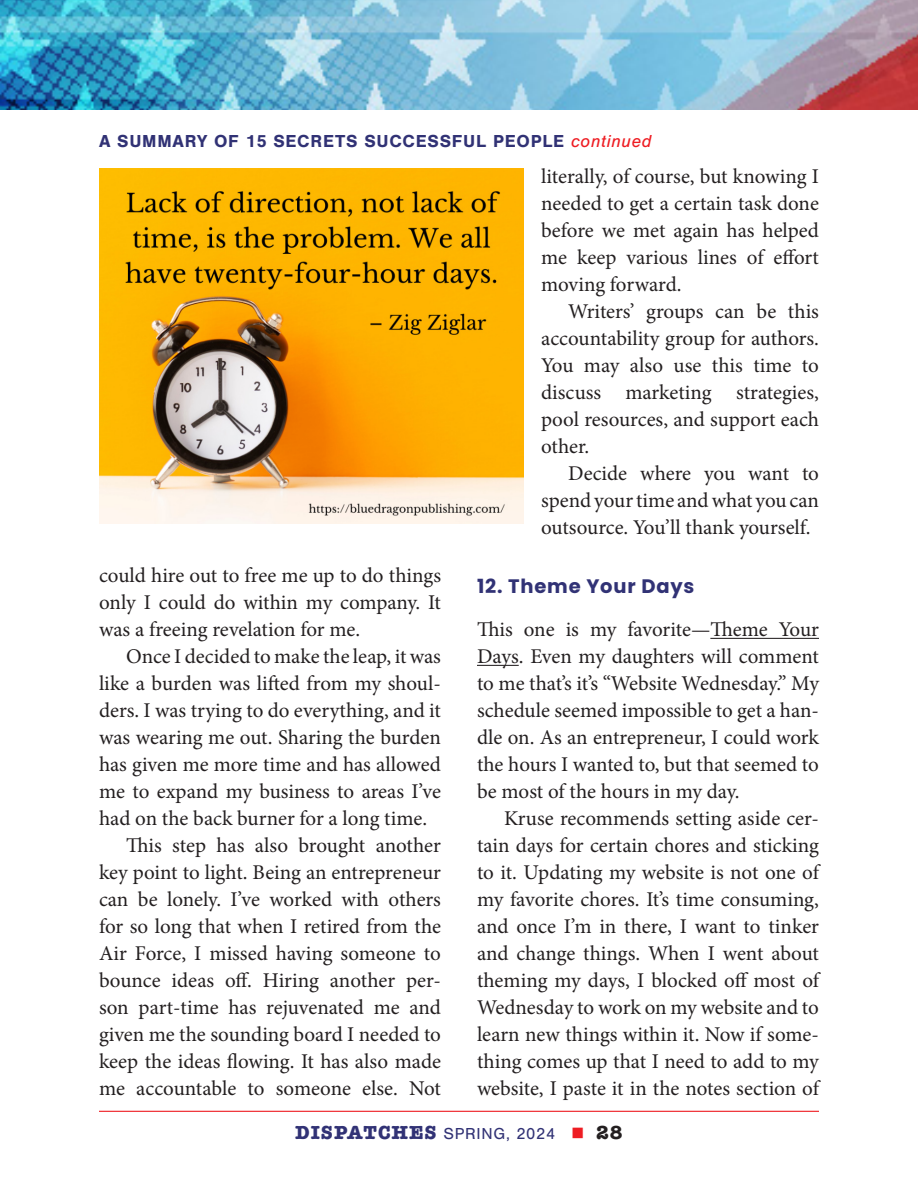
<style>
.page{position:relative;width:918px;height:1188px;background:#fff}
.page>*{position:absolute;margin:0;border:0;box-sizing:border-box;transform-origin:0 0}
.TX{font:21px/27px "Minion Pro";letter-spacing:-.005em;color:#231f20;text-align:justify}
.AH{font:700 19.5px "Poppins";letter-spacing:.04em;color:#313275}
.BH{font:700 18px "Nimbus San";letter-spacing:.04em;color:#313275}
.t1{font:16.5px "Nimbus San";letter-spacing:.04em;color:#313275}
.s1{font-weight:400;font-style:italic;color:#ee1d23}
.s2{font-family:"American Typewriter";font-weight:700;font-size:19.5px}
.s3{font-family:"Minion Pro";font-size:36px;color:#ee1d23}
.s4{font-family:"American Typewriter";font-weight:700;font-size:19.5px;color:#231f20}
</style>
<div class="page">
<hr style="left:99px;top:1111px;width:720px;height:1px;background:#ee1d23">
<img style="left:0;top:0;width:918px;height:110px">
<hr style="left:710px;top:638px;width:109px;height:1px;background:#231f20">
<hr style="left:477px;top:665px;width:42px;height:1px;background:#231f20">
<img style="left:99px;top:168px;width:424px;height:356px">
<p class="BH" style="left:99px;top:131px;width:554px">A SUMMARY OF 15 SECRETS SUCCESSFUL PEOPLE <span class="s1">continued</span></p>
<p class="TX" style="left:99px;top:562px;width:344px">could hire out to free me up to do things only I could do within my company. It was a freeing revelation for me.</p>
<p class="TX" style="left:99px;top:643px;width:344px;text-indent:27px">Once I decided to make the leap, it was like a burden was lifted from my shoul&shy;ders. I was trying to do everything, and it was wearing me out. Sharing the burden has given me more time and has allowed me to expand my business to areas I’ve had on the back burner for a long time.</p>
<p class="TX" style="left:99px;top:832px;width:344px;text-indent:27px">This step has also brought another key point to light. Being an entrepreneur can be lonely. I’ve worked with others for so long that when I retired from the Air Force, I missed having someone to bounce ideas off. Hiring another per&shy;son part-time has rejuvenated me and given me the sounding board I needed to keep the ideas flowing. It has also made me accountable to someone else. Not</p>
<p class="TX" style="left:541px;top:163px;width:279px">literally, of course, but knowing I needed to get a certain task done before we met again has helped me keep various lines of effort moving forward.</p>
<p class="TX" style="left:541px;top:298px;width:279px;text-indent:27px">Writers’ groups can be this accountability group for authors.<br>You may also use this time to discuss marketing strategies, pool resources, and support each other.</p>
<p class="TX" style="left:541px;top:460px;width:279px;text-indent:27px">Decide where you want to spend your time and what you can outsource. You’ll thank yourself.</p>
<p class="AH" style="left:477px;top:575px;width:219px">12. Theme Your Days</p>
<p class="TX" style="left:477px;top:616px;width:344px">This one is my favorite—Theme Your Days. Even my daughters will comment to me that’s it’s “Website Wednesday.” My schedule seemed impossible to get a han&shy;dle on. As an entrepreneur, I could work the hours I wanted to, but that seemed to be most of the hours in my day.</p>
<p class="TX" style="left:477px;top:805px;width:344px;text-indent:27px">Kruse recommends setting aside cer&shy;tain days for certain chores and sticking to it. Updating my website is not one of my favorite chores. It’s time consuming, and once I’m in there, I want to tinker and change things. When I went about theming my days, I blocked off most of Wednesday to work on my website and to learn new things within it. Now if some&shy;thing comes up that I need to add to my website, I paste it in the notes section of</p>
<p class="t1" style="left:295px;top:1124px;width:329px"><span class="s2">DISPATCHES</span> SPRING, 2024 <span class="s3">■</span> <span class="s4">28</span></p>
</div>
